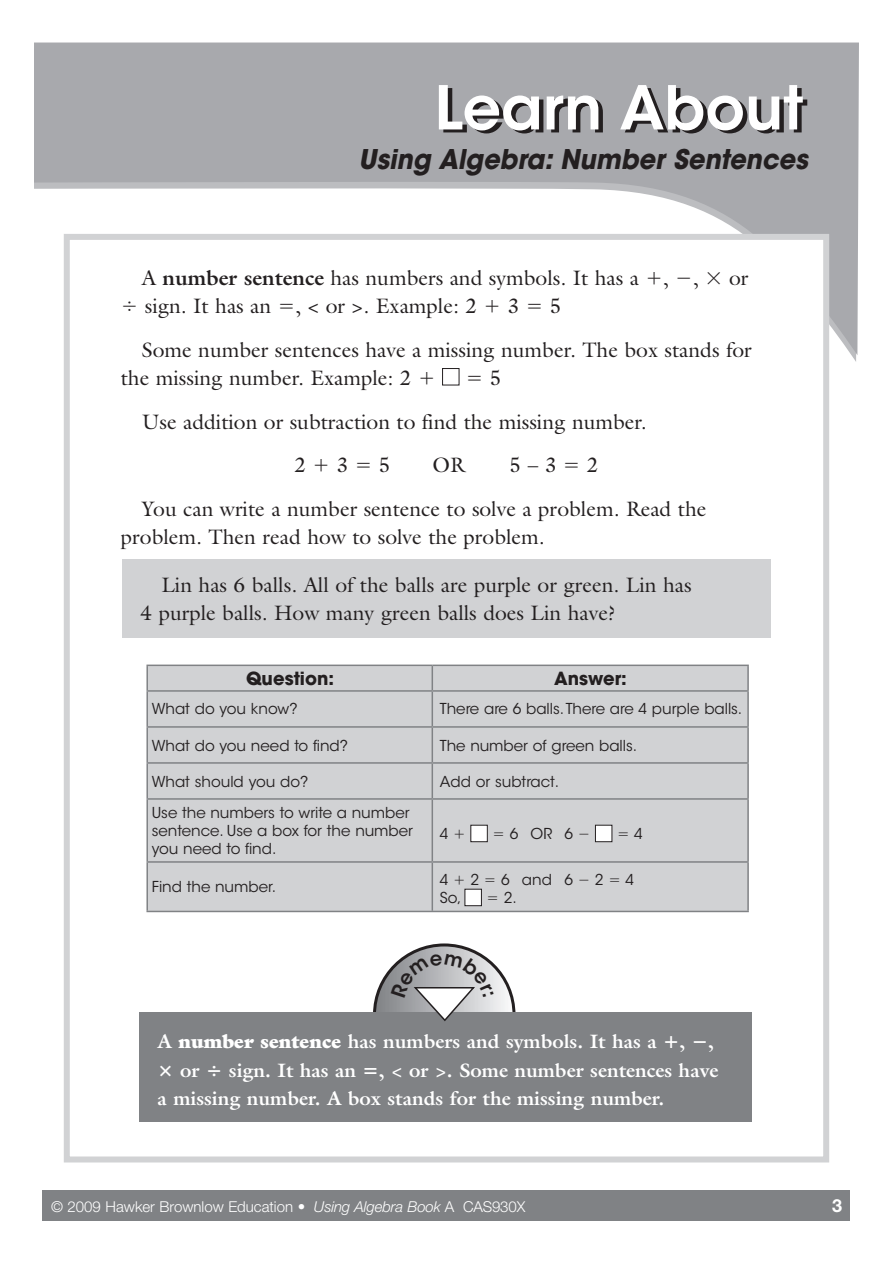
<style>
.page{position:relative;width:893px;height:1263px;background:#fff}
.page>*{position:absolute;margin:0;border:0;box-sizing:border-box;transform-origin:0 0}
.t1{font:600 60px "ITC Avant Garde Std";color:#231f20}
.t2{font:italic 700 27px "ITC Avant Garde Std";color:#231f20;scale:.95 1}
.t3{font:21px/43.5px "Galliard Std";color:#231f20}
.t4{font:700 19.5px/28.5px "Galliard Std";color:#fff}
.t5{font:700 18px "ITC Avant Garde Std";color:#231f20}
.t6{font:700 18px "Helvetica Neue LT Std";color:#fff}
.t7{font:15px/18px "ITC Avant Garde Std";color:#231f20}
.t8{font:300 15px "Helvetica Neue LT Std";color:#fff}
.s1{font-weight:700}
.s2{font-weight:900}
.s3{font-style:italic}
</style>
<div class="page">
<svg style="left:34px;top:43px;width:825px;height:312px;fill:#a8a9ad"></svg>
<div style="left:43px;top:1190px;width:807px;height:30px;background:#808285"></div>
<div style="left:67px;top:237px;width:759px;height:922px;background:#fff"></div>
<div style="left:442px;top:368px;width:17px;height:17px;border:1px solid #231f20"></div>
<div style="left:64px;top:234px;width:765px;height:928px;border:6px solid #d1d2d4"></div>
<div style="left:122px;top:559px;width:648px;height:79px;background:#d1d2d4"></div>
<div style="left:148px;top:666px;width:599px;height:245px;background:#d1d2d4"></div>
<hr style="left:146px;top:664px;width:286px;height:2px;background:#808285">
<hr style="left:146px;top:666px;width:2px;height:24px;background:#808285">
<hr style="left:432px;top:664px;width:317px;height:2px;background:#808285">
<svg style="left:432px;top:666px;width:1px;height:24px"></svg>
<hr style="left:747px;top:666px;width:2px;height:24px;background:#808285">
<hr style="left:146px;top:690px;width:286px;height:2px;background:#808285">
<hr style="left:146px;top:692px;width:2px;height:34px;background:#808285">
<hr style="left:432px;top:690px;width:317px;height:2px;background:#808285">
<hr style="left:432px;top:692px;width:1px;height:34px;background:#808285">
<hr style="left:747px;top:692px;width:2px;height:34px;background:#808285">
<hr style="left:146px;top:726px;width:286px;height:2px;background:#808285">
<hr style="left:146px;top:728px;width:2px;height:34px;background:#808285">
<hr style="left:432px;top:726px;width:317px;height:2px;background:#808285">
<hr style="left:432px;top:728px;width:1px;height:34px;background:#808285">
<hr style="left:747px;top:728px;width:2px;height:34px;background:#808285">
<hr style="left:146px;top:762px;width:286px;height:2px;background:#808285">
<hr style="left:146px;top:764px;width:2px;height:34px;background:#808285">
<hr style="left:432px;top:762px;width:317px;height:2px;background:#808285">
<hr style="left:432px;top:764px;width:1px;height:34px;background:#808285">
<hr style="left:747px;top:764px;width:2px;height:34px;background:#808285">
<hr style="left:146px;top:798px;width:286px;height:2px;background:#808285">
<hr style="left:146px;top:800px;width:2px;height:61px;background:#808285">
<hr style="left:432px;top:798px;width:317px;height:2px;background:#808285">
<hr style="left:432px;top:800px;width:1px;height:61px;background:#808285">
<hr style="left:747px;top:800px;width:2px;height:61px;background:#808285">
<hr style="left:146px;top:861px;width:286px;height:2px;background:#808285">
<hr style="left:146px;top:863px;width:2px;height:48px;background:#808285">
<hr style="left:432px;top:861px;width:317px;height:2px;background:#808285">
<hr style="left:432px;top:863px;width:1px;height:48px;background:#808285">
<hr style="left:747px;top:863px;width:2px;height:48px;background:#808285">
<hr style="left:146px;top:911px;width:603px;height:1px;background:#808285">
<div style="left:471px;top:825px;width:16px;height:17px;background:#fff"></div>
<div style="left:470px;top:825px;width:18px;height:17px;border:1px solid #231f20"></div>
<div style="left:595px;top:825px;width:17px;height:17px;background:#fff"></div>
<div style="left:595px;top:825px;width:17px;height:17px;border:1px solid #231f20"></div>
<div style="left:465px;top:889px;width:16px;height:17px;background:#fff"></div>
<div style="left:465px;top:889px;width:17px;height:17px;border:1px solid #231f20"></div>
<svg style="left:374px;top:945px;width:140px;height:139px"></svg>
<div style="left:140px;top:1012px;width:612px;height:110px;background:#808285"></div>
<svg style="left:455px;top:830px;width:9px;height:9px"></svg>
<svg style="left:494px;top:832px;width:9px;height:4px"></svg>
<svg style="left:619px;top:832px;width:9px;height:4px"></svg>
<svg style="left:455px;top:876px;width:9px;height:9px"></svg>
<svg style="left:486px;top:878px;width:8px;height:4px"></svg>
<svg style="left:610px;top:878px;width:9px;height:4px"></svg>
<svg style="left:488px;top:896px;width:9px;height:4px"></svg>
<svg style="left:391px;top:954px;width:103px;height:67px"></svg>
<p class="t1" style="left:439px;top:88px;width:370px">Learn About</p>
<p class="t2" style="left:358px;top:149px;width:475px">Using Algebra: Number Sentences</p>
<p class="t3" style="left:142px;top:258px;width:558px">A <span class="s1">number sentence</span> has numbers and symbols. It has a , −,</p>
<p class="t3" style="left:729px;top:258px;width:21px">or</p>
<p class="t3" style="left:145px;top:287px;width:334px">sign. It has an , &lt; or &gt;. Example: 2</p>
<p class="t3" style="left:508px;top:287px;width:13px">3</p>
<p class="t3" style="left:142px;top:287px;width:611px;text-indent:408px">5<br>Some number sentences have a missing number. The box stands for</p>
<p class="t3" style="left:121px;top:359px;width:292px">the missing number. Example: 2</p>
<p class="t3" style="left:490px;top:359px;width:13px">5</p>
<p class="t3" style="left:142px;top:402px;width:506px">Use addition or subtraction to find the missing number.</p>
<p class="t3" style="left:294px;top:446px;width:13px">2</p>
<p class="t3" style="left:337px;top:446px;width:13px">3</p>
<p class="t3" style="left:379px;top:446px;width:13px">5</p>
<p class="t3" style="left:432px;top:446px;width:34px">OR</p>
<p class="t3" style="left:509px;top:446px;width:48px">5 – 3</p>
<p class="t3" style="left:142px;top:446px;width:566px;text-indent:445px">2<br>You can write a number sentence to solve a problem. Read the</p>
<p class="t3" style="left:121px;top:518px;width:425px">problem. Then read how to solve the problem.</p>
<p class="t3" style="left:140px;top:573px;width:553px;line-height:28.5px;text-indent:21px">Lin has 6 balls. All of the balls are purple or green. Lin has<br>4 purple balls. How many green balls does Lin have?</p>
<p class="t5" style="left:246px;top:671px;width:90px">Question:</p>
<p class="t5" style="left:554px;top:671px;width:74px">Answer:</p>
<p class="t7" style="left:152px;top:702px;width:147px">What do you know?</p>
<p class="t7" style="left:440px;top:702px;width:304px">There are 6 balls. There are 4 purple balls.</p>
<p class="t7" style="left:152px;top:738px;width:198px">What do you need to find?</p>
<p class="t7" style="left:440px;top:738px;width:199px">The number of green balls.</p>
<p class="t7" style="left:152px;top:774px;width:158px">What should you do?</p>
<p class="t7" style="left:440px;top:774px;width:121px">Add or subtract.</p>
<p class="t7" style="left:152px;top:805px;width:263px">Use the numbers to write a number sentence. Use a box for the number you need to find.</p>
<p class="t7" style="left:440px;top:826px;width:10px">4</p>
<p class="t7" style="left:510px;top:826px;width:82px">6 OR 6 −</p>
<p class="t7" style="left:634px;top:826px;width:10px">4</p>
<p class="t7" style="left:152px;top:879px;width:126px">Find the number.</p>
<p class="t7" style="left:440px;top:872px;width:10px">4</p>
<p class="t7" style="left:470px;top:872px;width:10px">2</p>
<p class="t7" style="left:501px;top:872px;width:104px">6 and 6 − 2</p>
<p class="t7" style="left:626px;top:872px;width:10px">4</p>
<p class="t7" style="left:440px;top:890px;width:23px">So,</p>
<p class="t7" style="left:504px;top:890px;width:14px">2.</p>
<p class="t4" style="left:180px;top:1029px;width:535px;text-indent:-23px">A <span class="s2">number sentence</span> has numbers and symbols. It has a , −, or</p>
<p class="t4" style="left:158px;top:1058px;width:562px;text-indent:71px">sign. It has an , &lt; or &gt;. Some number sentences have a missing number. A box stands for the missing number.</p>
<p class="t8" style="left:51px;top:1201px;width:476px">© 2009 Hawker Brownlow Education • <span class="s3">Using Algebra Book</span> A CAS930X</p>
<p class="t6" style="left:832px;top:1199px;width:12px">3</p>
</div>
